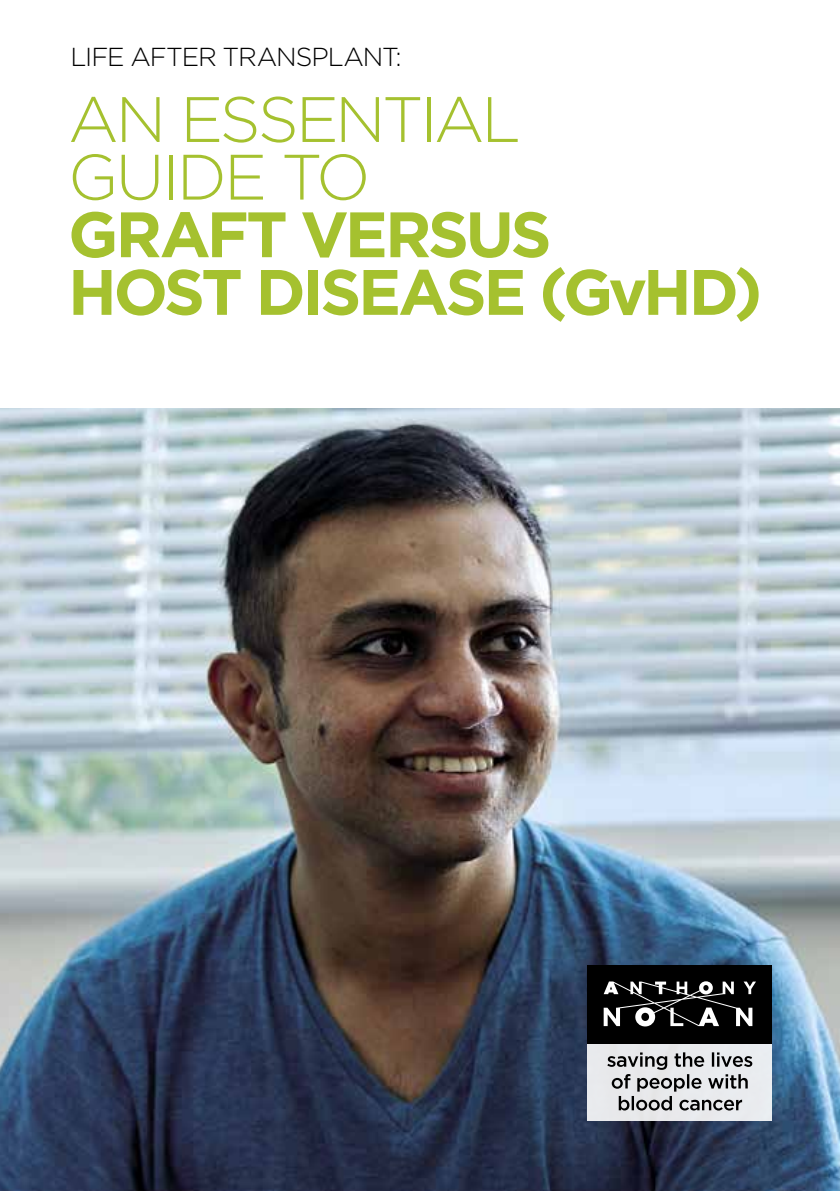
<style>
.page{position:relative;width:840px;height:1191px;background:#fff}
.page>*{position:absolute;margin:0;border:0;box-sizing:border-box;transform-origin:0 0}
.t1{font:700 64px/57.6px "Gotham";letter-spacing:-.05em;color:#a5c12f}
.t2{font:300 64px/57.6px "Gotham";letter-spacing:-.05em;color:#a5c12f}
.t3{font:300 26px "Gotham";letter-spacing:-.04em;color:#000}
</style>
<div class="page">
<img style="left:0;top:408px;width:839px;height:783px">
<div style="left:587px;top:1043px;width:184px;height:78px;background:#e9eaed"></div>
<svg style="left:607px;top:1052px;width:144px;height:58px"></svg>
<div style="left:587px;top:964px;width:184px;height:79px;background:#000"></div>
<svg style="left:603px;top:981px;width:152px;height:45px"></svg>
<p class="t3" style="left:70px;top:41px;width:332px">LIFE AFTER TRANSPLANT:</p>
<p class="t2" style="left:68px;top:89px;width:454px">AN ESSENTIAL<br>GUIDE TO</p>
<p class="t1" style="left:68px;top:205px;width:695px">GRAFT VERSUS<br>HOST DISEASE (GvHD)</p>
</div>
